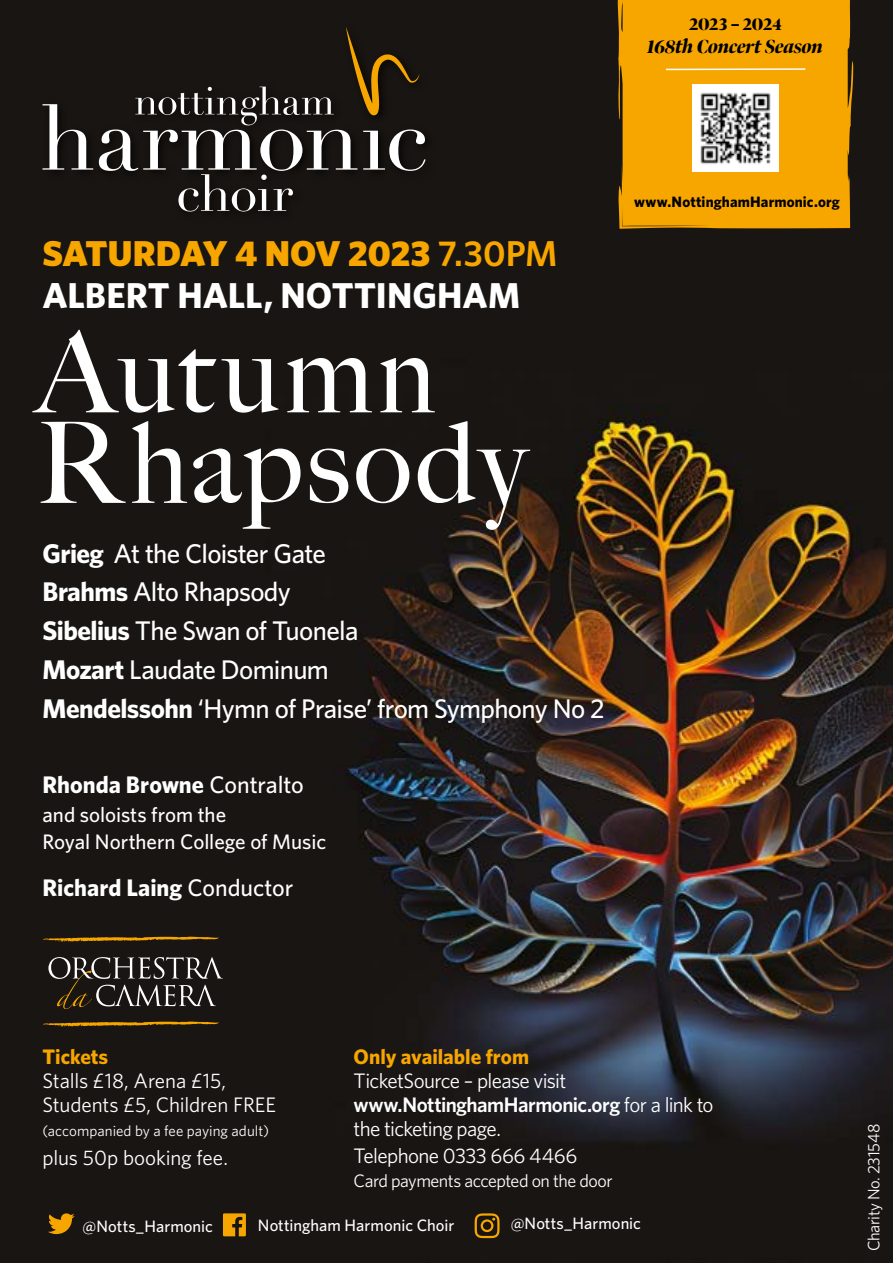
<style>
.page{position:relative;width:893px;height:1263px;background:#fff}
.page>*{position:absolute;margin:0;border:0;box-sizing:border-box;transform-origin:0 0}
.t1{font:500 112.5px/90.6px "Big Caslon";letter-spacing:.035em;color:#fff}
.t2{font:700 36px/42px "Whitney";letter-spacing:-.005em;color:#fff}
.t3{font:500 27px/38.7px "Whitney";letter-spacing:-.025em;color:#fff}
.t4{font:700 24px "Whitney";color:#fff}
.t5{font:21px/24px "Whitney";letter-spacing:-.02em;color:#fff}
.t6{font:500 21px/27px "Whitney";letter-spacing:-.005em;color:#fff}
.t7{font:700 21px "Whitney";color:#f7a600}
.t8{font:italic 900 19.5px "Bennet Banner Condensed";color:#000}
.t9{font:18px "Whitney";letter-spacing:-.03em;color:#fff}
.t10{font:900 18px "Bennet Banner Condensed";letter-spacing:-.01em;color:#000}
.t11{font:500 16.5px "Whitney";color:#fff}
.t12{font:16.5px "Whitney";letter-spacing:-.02em;color:#fff}
.t13{font:15px "Whitney";color:#fff}
.t14{font:700 15px "Whitney";letter-spacing:.01em;color:#000}
.s1{font-weight:900;color:#f7a600}
.s2{font-weight:600;color:#f7a600}
.s3{font-weight:700}
.s4{font-weight:500}
.s5{font-weight:600}
</style>
<div class="page">
<img style="left:0;top:0;width:893px;height:1263px">
<svg style="left:223px;top:1213px;width:23px;height:23px"></svg>
<svg style="left:48px;top:1213px;width:27px;height:21px"></svg>
<svg style="left:475px;top:1213px;width:25px;height:25px"></svg>
<div style="left:38px;top:23px;width:399px;height:200px;background:#191512"></div>
<svg style="left:43px;top:104px;width:50px;height:66px"></svg>
<svg style="left:99px;top:27px;width:327px;height:185px"></svg>
<svg style="left:48px;top:957px;width:175px;height:52px;background:#403c37"></svg>
<svg style="left:43px;top:1021px;width:176px;height:5px"></svg>
<svg style="left:43px;top:936px;width:176px;height:6px"></svg>
<div style="left:617px;top:0;width:236px;height:229px;background:#f7a600"></div>
<img style="left:693px;top:85px;width:85px;height:87px">
<hr style="left:666px;top:68px;width:139px;height:2px;background:#fff">
<p class="t10" style="left:689px;top:11px;width:94px">2023 – 2024</p>
<p class="t8" style="left:648px;top:33px;width:177px">168th Concert Season</p>
<h2 class="t2" style="left:43px;top:232px;width:516px"><span class="s1">SATURDAY 4 NOV 2023</span> <span class="s2">7.30PM<br></span>ALBERT HALL, NOTTINGHAM</h2>
<h1 class="t1" style="left:36px;top:323px;width:493px">Autumn<br>Rhapsody</h1>
<p class="t3" style="left:43px;top:533px;width:564px"><span class="s3">Grieg</span> At the Cloister Gate<br><span class="s3">Brahms</span> Alto Rhapsody<br><span class="s3">Sibelius</span> The Swan of Tuonela<br><span class="s3">Mozart</span> Laudate Dominum<br><span class="s3">Mendelssohn</span> ‘Hymn of Praise’ from Symphony No 2</p>
<p class="t4" style="left:43px;top:770px;width:263px">Rhonda Browne <span class="s4">Contralto</span></p>
<p class="t6" style="left:43px;top:801px;width:285px">and soloists from the<br>Royal Northern College of Music</p>
<p class="t4" style="left:43px;top:873px;width:252px">Richard Laing <span class="s4">Conductor</span></p>
<p class="t14" style="left:634px;top:192px;width:207px">www.NottinghamHarmonic.org</p>
<p class="t7" style="left:43px;top:1044px;width:67px">Tickets</p>
<p class="t5" style="left:43px;top:1068px;width:235px">Stalls £18, Arena £15,<br>Students £5, Children FREE</p>
<p class="t13" style="left:43px;top:1122px;width:228px">(accompanied by a fee paying adult)</p>
<p class="t5" style="left:43px;top:1145px;width:187px">plus 50p booking fee.</p>
<p class="t7" style="left:354px;top:1044px;width:177px">Only available from</p>
<p class="t5" style="left:354px;top:1068px;width:361px">TicketSource – please visit <span class="s5">www.NottinghamHarmonic.org</span> for a link to the ticketing page.</p>
<p class="t5" style="left:354px;top:1143px;width:225px">Telephone 0333 666 4466</p>
<p class="t9" style="left:354px;top:1170px;width:260px">Card payments accepted on the door</p>
<p class="t11" style="left:83px;top:1216px;width:132px">@Notts_Harmonic</p>
<p class="t11" style="left:258px;top:1215px;width:198px">Nottingham Harmonic Choir</p>
<p class="t11" style="left:511px;top:1213px;width:132px">@Notts_Harmonic</p>
<p class="t12" style="left:864px;top:1251px;width:128px;rotate:-90deg">Charity No. 231548</p>
</div>
